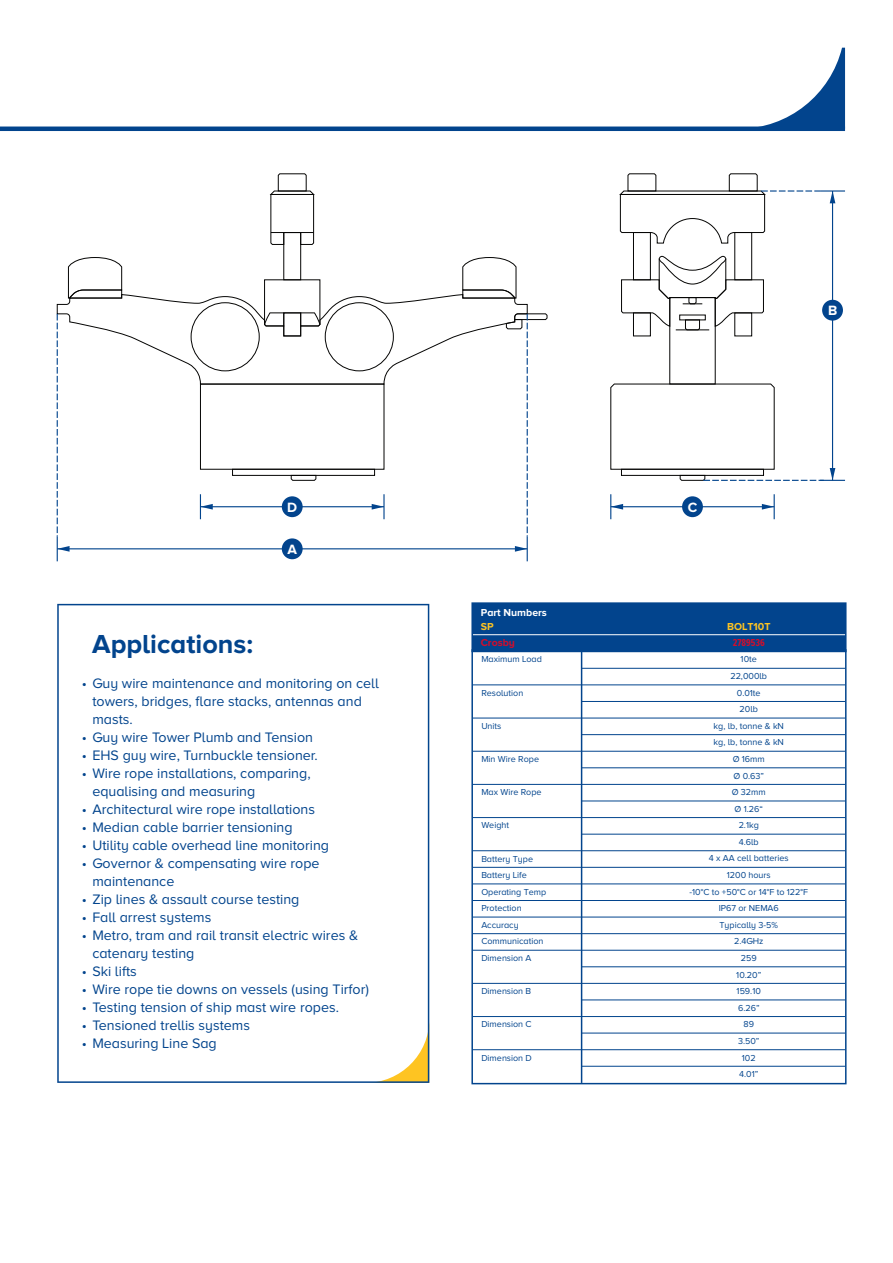
<style>
.page{position:relative;width:893px;height:1263px;background:#fff}
.page>*{position:absolute;margin:0;border:0;box-sizing:border-box;transform-origin:0 0}
.t1{font:700 27px "Proxima Nova A";color:#02448d}
.t2{font:14.25px/18px "Proxima Nova A";color:#02448d}
.t3{font:700 13.95px "Proxima Nova A";color:#fff}
.t4{font:700 10.5px "Proxima Nova A";color:#fff}
.t5{font:700 10.5px "Proxima Nova A";color:#fec422}
.t6{font:700 10.5px "Proxima Nova A Ex Cn";color:#d30d2b}
.t7{font:700 10.5px "Proxima Nova A";color:#d30d2b}
.t8{font:9px/16.6px "Proxima Nova A";color:#02448d}
</style>
<div class="page">
<svg style="left:739px;top:48px;width:106px;height:79px"></svg>
<hr style="left:0;top:127px;width:845px;height:4px;background:#02448d">
<div style="left:471px;top:602px;width:375px;height:47px;background:#02448d"></div>
<hr style="left:473px;top:634px;width:372px;height:1px;background:#fff">
<svg style="left:471px;top:649px;width:375px;height:435px"></svg>
<svg style="left:57px;top:604px;width:372px;height:479px"></svg>
<hr style="left:473px;top:718px;width:372px;height:1px;background:#02448d">
<hr style="left:473px;top:751px;width:372px;height:1px;background:#02448d">
<hr style="left:473px;top:817px;width:372px;height:1px;background:#02448d">
<hr style="left:473px;top:850px;width:372px;height:1px;background:#02448d">
<hr style="left:473px;top:867px;width:372px;height:1px;background:#02448d">
<hr style="left:473px;top:883px;width:372px;height:1px;background:#02448d">
<hr style="left:582px;top:801px;width:263px;height:1px;background:#02448d">
<hr style="left:473px;top:784px;width:372px;height:1px;background:#02448d">
<hr style="left:473px;top:900px;width:372px;height:1px;background:#02448d">
<hr style="left:473px;top:917px;width:372px;height:1px;background:#02448d">
<hr style="left:473px;top:684px;width:372px;height:1px;background:#02448d">
<hr style="left:473px;top:933px;width:372px;height:1px;background:#02448d">
<hr style="left:473px;top:950px;width:372px;height:1px;background:#02448d">
<hr style="left:582px;top:999px;width:263px;height:1px;background:#02448d">
<hr style="left:582px;top:966px;width:263px;height:1px;background:#02448d">
<hr style="left:582px;top:1066px;width:263px;height:1px;background:#02448d">
<hr style="left:473px;top:983px;width:372px;height:1px;background:#02448d">
<hr style="left:473px;top:1049px;width:372px;height:1px;background:#02448d">
<hr style="left:582px;top:1033px;width:263px;height:1px;background:#02448d">
<hr style="left:473px;top:1016px;width:372px;height:1px;background:#02448d">
<hr style="left:581px;top:651px;width:1px;height:432px;background:#02448d">
<div style="left:283px;top:232px;width:18px;height:48px;border:1px solid #050504"></div>
<svg style="left:269px;top:173px;width:46px;height:72px"></svg>
<div style="left:633px;top:312px;width:18px;height:24px;border:1px solid #050504"></div>
<div style="left:633px;top:232px;width:18px;height:48px;border:1px solid #050504"></div>
<div style="left:734px;top:232px;width:18px;height:48px;border:1px solid #050504"></div>
<svg style="left:621px;top:256px;width:143px;height:75px"></svg>
<svg style="left:56px;top:257px;width:492px;height:304px"></svg>
<div style="left:282px;top:496px;width:21px;height:21px;background:#02448d;border-radius:50%"></div>
<hr style="left:611px;top:506px;width:163px;height:1px;background:#02448d">
<svg style="left:610px;top:494px;width:13px;height:25px"></svg>
<svg style="left:762px;top:494px;width:13px;height:25px"></svg>
<div style="left:682px;top:496px;width:21px;height:21px;background:#02448d;border-radius:50%"></div>
<svg style="left:619px;top:173px;width:201px;height:71px"></svg>
<hr style="left:820px;top:190px;width:25px;height:2px;background:#02448d">
<hr style="left:832px;top:191px;width:1px;height:289px;background:#02448d">
<svg style="left:830px;top:191px;width:5px;height:12px"></svg>
<svg style="left:610px;top:383px;width:235px;height:98px"></svg>
<div style="left:822px;top:300px;width:21px;height:21px;background:#02448d;border-radius:50%"></div>
<p class="t3" style="left:828px;top:303px;width:11px">B</p>
<p class="t3" style="left:287px;top:499px;width:12px">D</p>
<p class="t3" style="left:688px;top:499px;width:11px">C</p>
<h1 class="t1" style="left:92px;top:629px;width:162px">Applications:</h1>
<p class="t3" style="left:288px;top:541px;width:11px">A</p>
<p class="t2" style="left:92px;top:674px;width:288px;text-indent:-11px">• Guy wire maintenance and monitoring on cell towers, bridges, flare stacks, antennas and masts.</p>
<p class="t2" style="left:82px;top:728px;width:233px">• Guy wire Tower Plumb and Tension</p>
<p class="t2" style="left:82px;top:746px;width:237px">• EHS guy wire, Turnbuckle tensioner.</p>
<p class="t2" style="left:92px;top:764px;width:220px;text-indent:-11px">• Wire rope installations, comparing, equalising and measuring</p>
<p class="t2" style="left:82px;top:800px;width:235px">• Architectural wire rope installations</p>
<p class="t2" style="left:82px;top:818px;width:212px">• Median cable barrier tensioning</p>
<p class="t2" style="left:82px;top:836px;width:249px">• Utility cable overhead line monitoring</p>
<p class="t2" style="left:92px;top:854px;width:229px;text-indent:-11px">• Governor &amp; compensating wire rope maintenance</p>
<p class="t2" style="left:82px;top:890px;width:219px">• Zip lines &amp; assault course testing</p>
<p class="t2" style="left:82px;top:908px;width:131px">• Fall arrest systems</p>
<p class="t2" style="left:92px;top:926px;width:267px;text-indent:-11px">• Metro, tram and rail transit electric wires &amp; catenary testing</p>
<p class="t2" style="left:82px;top:962px;width:57px">• Ski lifts</p>
<p class="t2" style="left:82px;top:980px;width:289px">• Wire rope tie downs on vessels (using Tirfor)</p>
<p class="t2" style="left:82px;top:998px;width:259px">• Testing tension of ship mast wire ropes.</p>
<p class="t2" style="left:82px;top:1016px;width:170px">• Tensioned trellis systems</p>
<p class="t2" style="left:82px;top:1034px;width:137px">• Measuring Line Sag</p>
<p class="t4" style="left:481px;top:607px;width:68px">Part Numbers</p>
<p class="t5" style="left:481px;top:620px;width:14px">SP</p>
<p class="t7" style="left:481px;top:637px;width:36px">Crosby</p>
<p class="t8" style="left:481px;top:651px;width:62px">Maximum Load</p>
<p class="t8" style="left:481px;top:684px;width:44px">Resolution</p>
<p class="t8" style="left:481px;top:717px;width:22px">Units</p>
<p class="t8" style="left:481px;top:750px;width:59px">Min Wire Rope</p>
<p class="t8" style="left:481px;top:784px;width:62px">Max Wire Rope</p>
<p class="t8" style="left:481px;top:817px;width:29px">Weight</p>
<p class="t8" style="left:481px;top:850px;width:67px">Battery Type<br>Battery Life<br>Operating Temp<br>Protection<br>Accuracy<br>Communication<br>Dimension A</p>
<p class="t8" style="left:481px;top:983px;width:51px">Dimension B</p>
<p class="t8" style="left:481px;top:1016px;width:52px">Dimension C</p>
<p class="t8" style="left:481px;top:1049px;width:52px">Dimension D</p>
<p class="t5" style="left:727px;top:620px;width:45px">BOLT10T</p>
<p class="t6" style="left:733px;top:637px;width:33px">2789536</p>
<p class="t8" style="left:689px;top:651px;width:120px;text-align:center">10te<br>22,000lb<br>0.01te<br>20lb<br>kg, lb, tonne &amp; kN<br>kg, lb, tonne &amp; kN<br>Ø 16mm<br>Ø 0.63”<br>Ø 32mm<br>Ø 1.26“<br>2.1kg<br>4.6lb<br>4 x AA cell batteries<br>1200 hours<br>-10°C to +50°C or 14°F to 122°F<br>IP67 or NEMA6<br>Typically 3-5%<br>2.4GHz<br>259<br>10.20”<br>159.10<br>6.26”<br>89<br>3.50”<br>102<br>4.01”</p>
</div>
